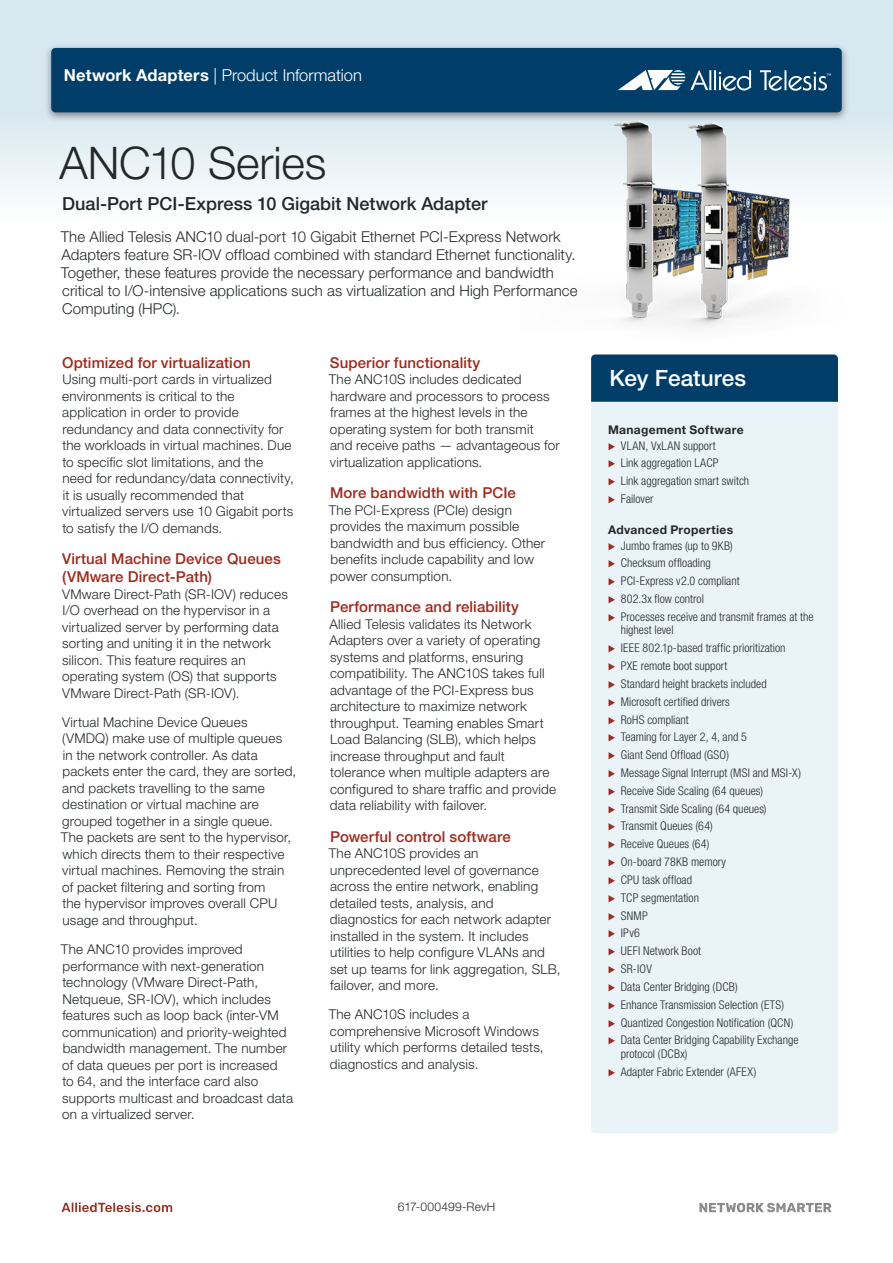
<style>
.page{position:relative;width:893px;height:1263px;background:#fff}
.page>*{position:absolute;margin:0;border:0;box-sizing:border-box;transform-origin:0 0}
.t1{font:300 45px "Helvetica Neue";letter-spacing:-.005em;color:#24282a}
.t2{font:500 22.5px "Helvetica Neue";color:#fff}
.t3{font:500 18px "Helvetica Neue";color:#24282a}
.t4{font:300 16.5px "Helvetica Neue";color:#fff}
.t5{font:300 15px/18px "Helvetica Neue";letter-spacing:.005em;color:#24282a}
.t6{font:500 15px/18px "Helvetica Neue";letter-spacing:.005em;color:#a1281b}
.t7{font:300 13.5px/16.5px "Helvetica Neue";letter-spacing:.015em;color:#24282a}
.t8{font:300 condensed 12px/17.9px "Helvetica Neue";letter-spacing:.005em;color:#24282a}
.t9{font:700 12px/15.6px "Helvetica Neue";letter-spacing:.03em;color:#24282a}
.t10{font:300 12px "Helvetica Neue";letter-spacing:.015em;color:#24282a}
.t11{font:300 12px "Allied Telesis";color:#a1281b}
.s1{font-weight:700}
.s2{font-family:"Allied Telesis";font-weight:300;color:#a1281b}
.s3{font-weight:300;font-stretch:condensed}
.s4{font-family:"Allied Telesis";font-stretch:normal;color:#a1281b}
.s5{font-weight:700;font-stretch:normal}
</style>
<div class="page">
<div style="left:591px;top:402px;width:247px;height:731px;background:#eaf3f7"></div>
<div style="left:591px;top:354px;width:247px;height:48px;background:#003e69"></div>
<svg style="left:62px;top:1202px;width:110px;height:10px"></svg>
<svg style="left:699px;top:1203px;width:132px;height:9px"></svg>
<div style="left:0;top:0;width:893px;height:221px;background:linear-gradient(to bottom,#cde2ec,#f4f8fb)"></div>
<div style="left:43px;top:43px;width:807px;height:80px;background:#231f20;opacity:.5"></div>
<div style="left:51px;top:48px;width:791px;height:64px;background:#003e69;border-radius:4px"></div>
<svg style="left:760px;top:70px;width:71px;height:21px"></svg>
<svg style="left:618px;top:70px;width:133px;height:21px"></svg>
<img style="left:503px;top:115px;width:375px;height:213px">
<p class="t4" style="left:64px;top:65px;width:300px"><span class="s1">Network Adapters</span> | Product Information</p>
<h1 class="t1" style="left:60px;top:136px;width:269px">ANC10 Series</h1>
<h3 class="t3" style="left:62px;top:192px;width:427px">Dual-Port PCI-Express 10 Gigabit Network Adapter</h3>
<p class="t5" style="left:61px;top:227px;width:518px">The Allied Telesis ANC10 dual-port 10 Gigabit Ethernet PCI-Express Network Adapters feature SR-IOV offload combined with standard Ethernet functionality.<br>Together, these features provide the necessary performance and bandwidth critical to I/O-intensive applications such as virtualization and High Performance Computing (HPC).</p>
<p class="t6" style="left:62px;top:353px;width:190px">Optimized for virtualization</p>
<p class="t7" style="left:62px;top:371px;width:233px">Using multi-port cards in virtualized environments is critical to the application in order to provide redundancy and data connectivity for the workloads in virtual machines. Due to specific slot limitations, and the need for redundancy/data connectivity, it is usually recommended that virtualized servers use 10 Gigabit ports to satisfy the I/O demands.</p>
<p class="t6" style="left:62px;top:550px;width:220px">Virtual Machine Device Queues (VMware Direct-Path)</p>
<p class="t7" style="left:62px;top:585px;width:227px">VMware Direct-Path (SR-IOV) reduces I/O overhead on the hypervisor in a virtualized server by performing data sorting and uniting it in the network silicon. This feature requires an operating system (OS) that supports VMware Direct-Path (SR-IOV).</p>
<p class="t7" style="left:61px;top:713px;width:237px">Virtual Machine Device Queues<br>(VMDQ) make use of multiple queues<br>in the network controller. As data packets enter the card, they are sorted, and packets travelling to the same destination or virtual machine are grouped together in a single queue.<br>The packets are sent to the hypervisor, which directs them to their respective virtual machines. Removing the strain of packet filtering and sorting from<br>the hypervisor improves overall CPU usage and throughput.</p>
<p class="t7" style="left:61px;top:941px;width:234px">The ANC10 provides improved performance with next-generation technology (VMware Direct-Path, Netqueue, SR-IOV), which includes features such as loop back (inter-VM communication) and priority-weighted bandwidth management. The number of data queues per port is increased<br>to 64, and the interface card also supports multicast and broadcast data on a virtualized server.</p>
<p class="t6" style="left:330px;top:353px;width:152px">Superior functionality</p>
<p class="t7" style="left:329px;top:371px;width:233px">The ANC10S includes dedicated hardware and processors to process frames at the highest levels in the operating system for both transmit<br>and receive paths — advantageous for virtualization applications.</p>
<p class="t6" style="left:330px;top:484px;width:187px">More bandwidth with PCIe</p>
<p class="t7" style="left:329px;top:501px;width:218px">The PCI-Express (PCIe) design provides the maximum possible bandwidth and bus efficiency. Other benefits include capability and low power consumption.</p>
<p class="t6" style="left:330px;top:598px;width:190px">Performance and reliability</p>
<p class="t7" style="left:329px;top:615px;width:228px">Allied Telesis validates its Network Adapters over a variety of operating systems and platforms, ensuring compatibility. The ANC10S takes full advantage of the PCI-Express bus architecture to maximize network throughput. Teaming enables Smart Load Balancing (SLB), which helps increase throughput and fault tolerance when multiple adapters are configured to share traffic and provide data reliability with failover.</p>
<p class="t6" style="left:330px;top:827px;width:182px">Powerful control software</p>
<p class="t7" style="left:329px;top:845px;width:233px">The ANC10S provides an unprecedented level of governance across the entire network, enabling detailed tests, analysis, and diagnostics for each network adapter installed in the system. It includes utilities to help configure VLANs and set up teams for link aggregation, SLB, failover, and more.</p>
<p class="t7" style="left:329px;top:1006px;width:216px">The ANC10S includes a comprehensive Microsoft Windows utility which performs detailed tests, diagnostics and analysis.</p>
<h2 class="t2" style="left:610px;top:364px;width:138px">Key Features</h2>
<p class="t9" style="left:608px;top:421px;width:137px">Management Software <span class="s2">ۼ</span> <span class="s3">VLAN, VxLAN support</span></p>
<p class="t8" style="left:608px;top:454px;width:112px"><span class="s4">ۼ</span> Link aggregation LACP</p>
<p class="t8" style="left:608px;top:472px;width:143px"><span class="s4">ۼ</span> Link aggregation smart switch</p>
<p class="t8" style="left:621px;top:490px;width:34px">Failover</p>
<p class="t11" style="left:608px;top:490px;width:9px">ۼ</p>
<p class="t8" style="left:608px;top:522px;width:127px;line-height:15.6px"><span class="s5">Advanced Properties </span><span class="s4">ۼ</span> Jumbo frames (up to 9KB)</p>
<p class="t8" style="left:608px;top:554px;width:207px"><span class="s4">ۼ</span> Checksum offloading<br><span class="s4">ۼ</span> PCI-Express v2.0 compliant<br><span class="s4">ۼ</span> 802.3x flow control<br><span class="s4">ۼ</span> Processes receive and transmit frames at the</p>
<p class="t8" style="left:621px;top:621px;width:54px">highest level</p>
<p class="t8" style="left:608px;top:639px;width:179px"><span class="s4">ۼ</span> IEEE 802.1p-based traffic prioritization</p>
<p class="t8" style="left:608px;top:657px;width:121px"><span class="s4">ۼ</span> PXE remote boot support</p>
<p class="t8" style="left:608px;top:675px;width:160px"><span class="s4">ۼ</span> Standard height brackets included</p>
<p class="t8" style="left:608px;top:692px;width:123px"><span class="s4">ۼ</span> Microsoft certified drivers</p>
<p class="t8" style="left:608px;top:710px;width:82px"><span class="s4">ۼ</span> RoHS compliant</p>
<p class="t8" style="left:608px;top:728px;width:140px"><span class="s4">ۼ</span> Teaming for Layer 2, 4, and 5</p>
<p class="t8" style="left:608px;top:746px;width:122px"><span class="s4">ۼ</span> Giant Send Offload (GSO)</p>
<p class="t8" style="left:608px;top:764px;width:194px"><span class="s4">ۼ</span> Message Signal Interrupt (MSI and MSI-X)</p>
<p class="t8" style="left:608px;top:781px;width:157px"><span class="s4">ۼ</span> Receive Side Scaling (64 queues)</p>
<p class="t8" style="left:608px;top:799px;width:160px"><span class="s4">ۼ</span> Transmit Side Scaling (64 queues)</p>
<p class="t8" style="left:608px;top:817px;width:106px"><span class="s4">ۼ</span> Transmit Queues (64)</p>
<p class="t8" style="left:608px;top:835px;width:103px"><span class="s4">ۼ</span> Receive Queues (64)</p>
<p class="t8" style="left:608px;top:853px;width:120px"><span class="s4">ۼ</span> On-board 78KB memory</p>
<p class="t8" style="left:608px;top:871px;width:85px"><span class="s4">ۼ</span> CPU task offload</p>
<p class="t8" style="left:608px;top:888px;width:93px"><span class="s4">ۼ</span> TCP segmentation</p>
<p class="t8" style="left:621px;top:906px;width:29px">SNMP</p>
<p class="t11" style="left:608px;top:906px;width:9px">ۼ</p>
<p class="t8" style="left:621px;top:924px;width:21px">IPv6</p>
<p class="t11" style="left:608px;top:924px;width:9px">ۼ</p>
<p class="t8" style="left:608px;top:942px;width:192px"><span class="s4">ۼ</span> UEFI Network Boot<br><span class="s4">ۼ</span> SR-IOV<br><span class="s4">ۼ</span> Data Center Bridging (DCB)<br><span class="s4">ۼ</span> Enhance Transmission Selection (ETS)<br><span class="s4">ۼ</span> Quantized Congestion Notification (QCN) <span class="s4">ۼ</span> Data Center Bridging Capability Exchange</p>
<p class="t8" style="left:608px;top:1044px;width:150px;text-indent:13px">protocol (DCBx)<br><span class="s4">ۼ</span> Adapter Fabric Extender (AFEX)</p>
<p class="t10" style="left:398px;top:1199px;width:99px">617-000499-RevH</p>
</div>
